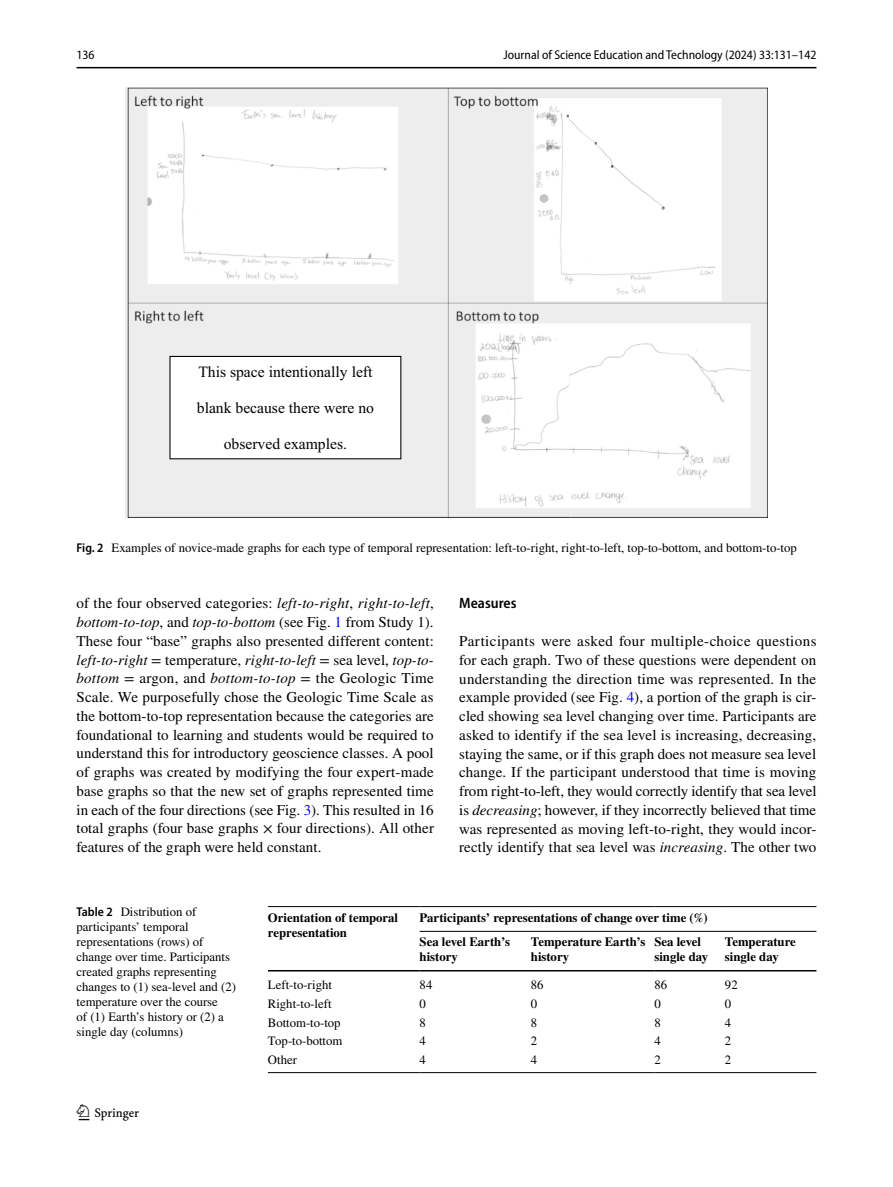
<style>
.page{position:relative;width:893px;height:1187px;background:#fff}
.page>*{position:absolute;margin:0;border:0;box-sizing:border-box;transform-origin:0 0}
.t1{font:22.5px "Springnew Regular 2";color:#000}
.t2{font:15.6px "Times New Roman";color:#000}
.t3{font:15px/18.8px "STIX";letter-spacing:.005em;color:#000;text-align:justify}
.t4{font:600 semi-condensed 15px "Myriad Pro";color:#000}
.t5{font:12.75px/15px "STIX";color:#000}
.t6{font:700 12.75px/15px "STIX";color:#000}
.t7{font:semi-condensed 12.75px "Myriad Pro";color:#000}
.s1{font-family:"Myriad Pro";font-weight:600;font-stretch:semi-condensed}
.s2{font-style:italic}
.s3{color:#00f}
</style>
<div class="page">
<hr style="left:77px;top:67px;width:739px;height:1px;background:#000">
<img style="left:126px;top:87px;width:641px;height:430px">
<svg style="left:169px;top:356px;width:232px;height:103px"></svg>
<hr style="left:268px;top:906px;width:152px;height:1px;background:#000">
<hr style="left:268px;top:969px;width:152px;height:2px;background:#000">
<hr style="left:420px;top:906px;width:111px;height:1px;background:#000">
<hr style="left:531px;top:906px;width:123px;height:1px;background:#000">
<hr style="left:654px;top:906px;width:71px;height:1px;background:#000">
<hr style="left:725px;top:906px;width:91px;height:1px;background:#000">
<hr style="left:420px;top:969px;width:111px;height:2px;background:#000">
<hr style="left:531px;top:969px;width:123px;height:2px;background:#000">
<hr style="left:654px;top:969px;width:71px;height:2px;background:#000">
<hr style="left:725px;top:969px;width:91px;height:2px;background:#000">
<hr style="left:268px;top:1072px;width:152px;height:1px;background:#000">
<hr style="left:420px;top:1072px;width:111px;height:1px;background:#000">
<hr style="left:531px;top:1072px;width:123px;height:1px;background:#000">
<hr style="left:654px;top:1072px;width:71px;height:1px;background:#000">
<hr style="left:725px;top:1072px;width:91px;height:1px;background:#000">
<hr style="left:420px;top:930px;width:396px;height:1px;background:#000">
<p class="t7" style="left:77px;top:48px;width:20px">136</p>
<p class="t7" style="left:503px;top:48px;width:314px">Journal of Science Education and Technology (2024) 33:131–142</p>
<p class="t2" style="left:198px;top:366px;width:176px">This space intentionally left</p>
<p class="t2" style="left:197px;top:402px;width:179px">blank because there were no</p>
<p class="t2" style="left:224px;top:437px;width:125px">observed examples.</p>
<p class="t5" style="left:77px;top:541px;width:722px"><span class="s1">Fig. 2</span> Examples of novice-made graphs for each type of temporal representation: left-to-right, right-to-left, top-to-bottom, and bottom-to-top</p>
<p class="t3" style="left:77px;top:595px;width:359px">of the four observed categories: <span class="s2">left-to-right</span>, <span class="s2">right-to-left</span>, <span class="s2">bottom-to-top</span>, and <span class="s2">top-to-bottom</span> (see Fig. <span class="s3">1</span> from Study 1).<br>These four “base” graphs also presented different content: <span class="s2">left-to-right</span> = temperature, <span class="s2">right-to-left</span> = sea level, <span class="s2">top-to&shy;bottom</span> = argon, and <span class="s2">bottom-to-top</span> = the Geologic Time Scale. We purposefully chose the Geologic Time Scale as the bottom-to-top representation because the categories are foundational to learning and students would be required to understand this for introductory geoscience classes. A pool of graphs was created by modifying the four expert-made base graphs so that the new set of graphs represented time in each of the four directions (see Fig. <span class="s3">3</span>). This resulted in 16 total graphs (four base graphs × four directions). All other features of the graph were held constant.</p>
<p class="t4" style="left:459px;top:595px;width:59px">Measures</p>
<p class="t3" style="left:459px;top:632px;width:359px">Participants were asked four multiple-choice questions for each graph. Two of these questions were dependent on understanding the direction time was represented. In the example provided (see Fig. <span class="s3">4</span>), a portion of the graph is cir&shy;cled showing sea level changing over time. Participants are asked to identify if the sea level is increasing, decreasing, staying the same, or if this graph does not measure sea level change. If the participant understood that time is moving from right-to-left, they would correctly identify that sea level is <span class="s2">decreasing</span>; however, if they incorrectly believed that time was represented as moving left-to-right, they would incor&shy;rectly identify that sea level was <span class="s2">increasing</span>. The other two</p>
<p class="t5" style="left:77px;top:904px;width:161px"><span class="s1">Table 2</span> Distribution of participants’ temporal representations (rows) of change over time. Participants created graphs representing changes to (1) sea-level and (2) temperature over the course<br>of (1) Earth’s history or (2) a single day (columns)</p>
<p class="t6" style="left:268px;top:909px;width:132px">Orientation of temporal representation</p>
<p class="t6" style="left:420px;top:904px;width:289px;line-height:24.5px">Participants’ representations of change over time (%)<br>Sea level Earth’s</p>
<p class="t6" style="left:531px;top:934px;width:116px">Temperature Earth’s history</p>
<p class="t6" style="left:654px;top:934px;width:55px">Sea level single day</p>
<p class="t6" style="left:725px;top:934px;width:72px">Temperature single day</p>
<p class="t6" style="left:420px;top:949px;width:40px">history</p>
<p class="t5" style="left:268px;top:978px;width:66px">Left-to-right</p>
<p class="t5" style="left:420px;top:978px;width:14px">84</p>
<p class="t5" style="left:531px;top:978px;width:14px">86</p>
<p class="t5" style="left:654px;top:978px;width:14px">86</p>
<p class="t5" style="left:725px;top:978px;width:14px">92</p>
<p class="t5" style="left:268px;top:996px;width:65px">Right-to-left</p>
<p class="t5" style="left:420px;top:996px;width:8px">0</p>
<p class="t5" style="left:531px;top:996px;width:8px">0</p>
<p class="t5" style="left:654px;top:996px;width:8px">0</p>
<p class="t5" style="left:725px;top:996px;width:8px">0</p>
<p class="t5" style="left:268px;top:1015px;width:74px">Bottom-to-top</p>
<p class="t5" style="left:420px;top:1015px;width:8px">8</p>
<p class="t5" style="left:531px;top:1015px;width:8px">8</p>
<p class="t5" style="left:654px;top:1015px;width:8px">8</p>
<p class="t5" style="left:725px;top:1015px;width:8px">4</p>
<p class="t5" style="left:268px;top:1034px;width:76px">Top-to-bottom</p>
<p class="t5" style="left:420px;top:1034px;width:8px">4</p>
<p class="t5" style="left:531px;top:1034px;width:8px">2</p>
<p class="t5" style="left:654px;top:1034px;width:8px">4</p>
<p class="t5" style="left:725px;top:1034px;width:8px">2</p>
<p class="t5" style="left:268px;top:1053px;width:31px">Other</p>
<p class="t5" style="left:420px;top:1053px;width:8px">4</p>
<p class="t5" style="left:531px;top:1053px;width:8px">4</p>
<p class="t5" style="left:654px;top:1053px;width:8px">2</p>
<p class="t5" style="left:725px;top:1053px;width:8px">2</p>
<h1 class="t1" style="left:79px;top:1104px;width:62px">1 3</h1>
</div>
